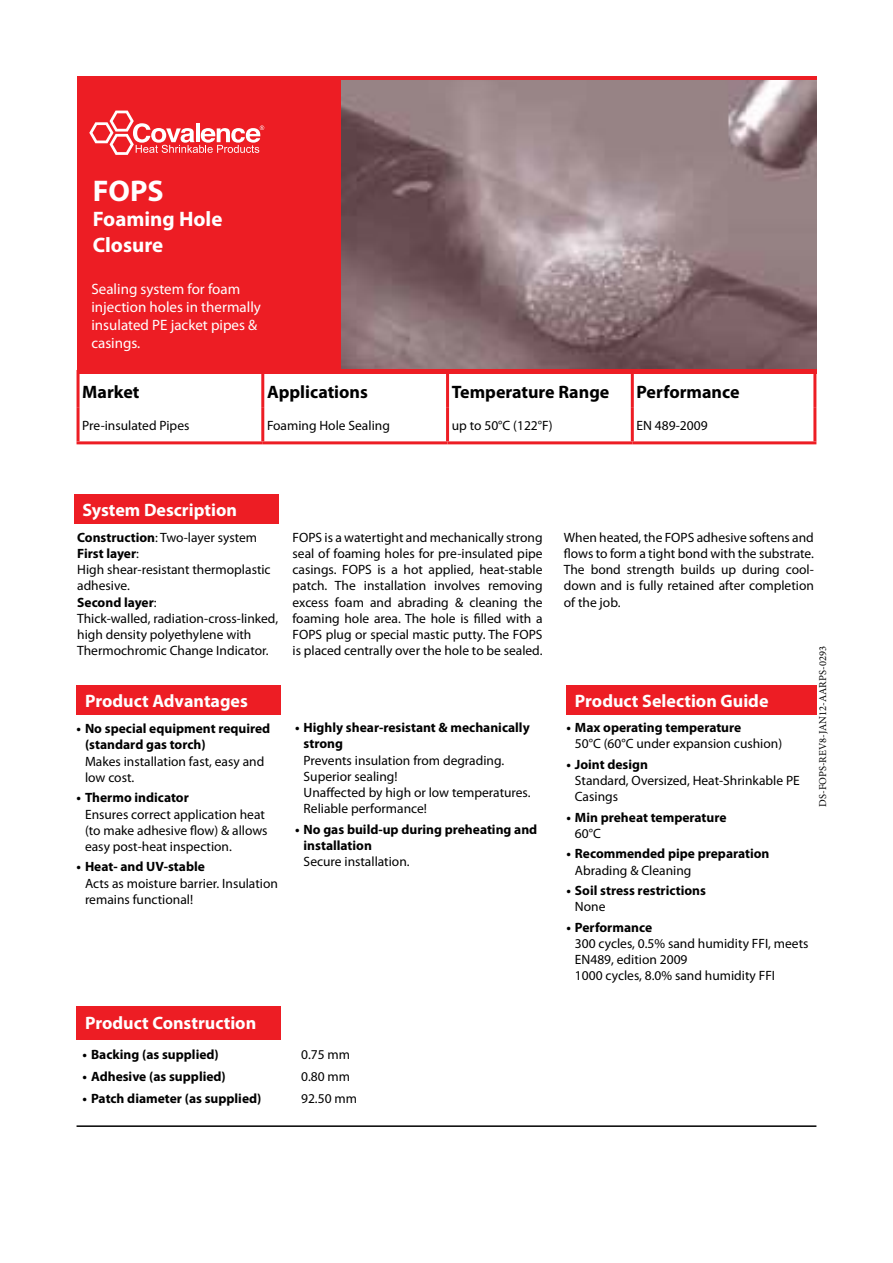
<style>
.page{position:relative;width:893px;height:1263px;background:#fff}
.page>*{position:absolute;margin:0;border:0;box-sizing:border-box;transform-origin:0 0}
.t1{font:700 30px "Myriad Pro";color:#fff}
.t2{font:700 21px/25.2px "Myriad Pro";color:#fff}
.t3{font:700 18px "Myriad Pro";color:#fff}
.t4{font:700 18px "Myriad Pro";color:#000}
.t5{font:15px/18px "Myriad Pro";color:#fff}
.t6{font:13.5px/16.2px "Myriad Pro";color:#000}
.t7{font:700 13.5px/16.2px "Myriad Pro";color:#000}
.t8{font:10.5px "Minion Pro";color:#000}
.s1{font-weight:700}
</style>
<div class="page">
<div style="left:77px;top:77px;width:739px;height:297px;background:#ed1d24"></div>
<svg style="left:89px;top:111px;width:175px;height:44px"></svg>
<hr style="left:77px;top:373px;width:3px;height:34px;background:#ed1d24">
<hr style="left:261px;top:373px;width:3px;height:34px;background:#ed1d24">
<hr style="left:446px;top:373px;width:3px;height:34px;background:#ed1d24">
<hr style="left:631px;top:373px;width:3px;height:34px;background:#ed1d24">
<hr style="left:813px;top:373px;width:3px;height:34px;background:#ed1d24">
<hr style="left:77px;top:407px;width:3px;height:34px;background:#ed1d24">
<hr style="left:77px;top:441px;width:186px;height:3px;background:#ed1d24">
<hr style="left:261px;top:407px;width:3px;height:34px;background:#ed1d24">
<hr style="left:446px;top:407px;width:3px;height:34px;background:#ed1d24">
<hr style="left:263px;top:441px;width:185px;height:3px;background:#ed1d24">
<hr style="left:448px;top:441px;width:184px;height:3px;background:#ed1d24">
<hr style="left:631px;top:407px;width:3px;height:34px;background:#ed1d24">
<hr style="left:813px;top:407px;width:3px;height:34px;background:#ed1d24">
<hr style="left:632px;top:441px;width:184px;height:3px;background:#ed1d24">
<img style="left:341px;top:81px;width:475px;height:288px">
<div style="left:74px;top:494px;width:204px;height:30px;background:#ed1d24"></div>
<div style="left:77px;top:685px;width:204px;height:30px;background:#ed1d24"></div>
<div style="left:566px;top:685px;width:250px;height:30px;background:#ed1d24"></div>
<div style="left:77px;top:1006px;width:204px;height:33px;background:#ed1d24"></div>
<hr style="left:77px;top:1125px;width:739px;height:2px;background:#000">
<h1 class="t1" style="left:93px;top:171px;width:72px">FOPS</h1>
<h2 class="t2" style="left:93px;top:206px;width:131px">Foaming Hole<br>Closure</h2>
<p class="t5" style="left:91px;top:280px;width:171px">Sealing system for foam injection holes in thermally insulated PE jacket pipes &amp; casings.</p>
<h3 class="t4" style="left:82px;top:380px;width:59px">Market</h3>
<h3 class="t4" style="left:267px;top:380px;width:102px">Applications</h3>
<h3 class="t4" style="left:452px;top:380px;width:159px">Temperature Range</h3>
<h3 class="t4" style="left:636px;top:380px;width:104px">Performance</h3>
<p class="t6" style="left:82px;top:417px;width:109px">Pre-insulated Pipes</p>
<p class="t6" style="left:267px;top:417px;width:124px">Foaming Hole Sealing</p>
<p class="t6" style="left:452px;top:417px;width:102px">up to 50°C (122°F)</p>
<p class="t6" style="left:637px;top:417px;width:73px">EN 489-2009</p>
<h3 class="t3" style="left:82px;top:498px;width:156px">System Description</h3>
<p class="t6" style="left:293px;top:529px;width:252px;text-align:justify">FOPS is a watertight and mechanically strong seal of foaming holes for pre-insulated pipe casings. FOPS is a hot applied, heat-stable patch. The installation involves removing excess foam and abrading &amp; cleaning the foaming hole area. The hole is filled with a FOPS plug or special mastic putty. The FOPS is placed centrally over the hole to be sealed.</p>
<p class="t6" style="left:564px;top:529px;width:252px;text-align:justify">When heated, the FOPS adhesive softens and flows to form a tight bond with the substrate.<br>The bond strength builds up during cool&shy;down and is fully retained after completion of the job.</p>
<p class="t6" style="left:77px;top:529px;width:203px"><span class="s1">Construction</span>: Two-layer system<br><span class="s1">First layer</span>:<br>High shear-resistant thermoplastic adhesive.<br><span class="s1">Second layer</span>:<br>Thick-walled, radiation-cross-linked, high density polyethylene with<br>Thermochromic Change Indicator.</p>
<p class="t8" style="left:816px;top:807px;width:162px;rotate:-90deg">DS-FOPS-REV8-JAN12-AARPS-0293</p>
<h3 class="t3" style="left:85px;top:689px;width:164px">Product Advantages</h3>
<h3 class="t3" style="left:575px;top:689px;width:195px">Product Selection Guide</h3>
<p class="t7" style="left:85px;top:720px;width:187px;text-indent:-9px">• No special equipment required (standard gas torch)</p>
<p class="t6" style="left:85px;top:753px;width:181px">Makes installation fast, easy and low cost.</p>
<p class="t7" style="left:77px;top:789px;width:114px">• Thermo indicator</p>
<p class="t6" style="left:85px;top:806px;width:184px">Ensures correct application heat (to make adhesive flow) &amp; allows easy post-heat inspection.</p>
<p class="t7" style="left:77px;top:858px;width:130px">• Heat- and UV-stable</p>
<p class="t6" style="left:85px;top:875px;width:194px">Acts as moisture barrier. Insulation remains functional!</p>
<p class="t7" style="left:304px;top:719px;width:228px;text-indent:-9px">• Highly shear-resistant &amp; mechanically strong</p>
<p class="t6" style="left:304px;top:752px;width:228px">Prevents insulation from degrading.<br>Superior sealing!<br>Unaffected by high or low temperatures.<br>Reliable performance!</p>
<p class="t7" style="left:304px;top:820px;width:235px;text-indent:-9px">• No gas build-up during preheating and installation</p>
<p class="t6" style="left:304px;top:853px;width:108px">Secure installation.</p>
<p class="t7" style="left:566px;top:719px;width:176px">• Max operating temperature</p>
<p class="t6" style="left:575px;top:735px;width:209px">50°C (60°C under expansion cushion)</p>
<p class="t7" style="left:566px;top:756px;width:83px">• Joint design</p>
<p class="t6" style="left:575px;top:772px;width:226px">Standard, Oversized, Heat-Shrinkable PE<br>Casings</p>
<p class="t7" style="left:566px;top:809px;width:162px">• Min preheat temperature</p>
<p class="t6" style="left:575px;top:825px;width:27px">60°C</p>
<p class="t7" style="left:566px;top:845px;width:205px">• Recommended pipe preparation</p>
<p class="t6" style="left:575px;top:862px;width:118px">Abrading &amp; Cleaning</p>
<p class="t7" style="left:566px;top:882px;width:141px">• Soil stress restrictions</p>
<p class="t6" style="left:575px;top:898px;width:32px">None</p>
<p class="t7" style="left:566px;top:918px;width:87px">• Performance</p>
<p class="t6" style="left:575px;top:935px;width:235px">300 cycles, 0.5% sand humidity FFI, meets<br>EN489, edition 2009<br>1000 cycles, 8.0% sand humidity FFI</p>
<h3 class="t3" style="left:85px;top:1011px;width:173px">Product Construction</h3>
<p class="t7" style="left:83px;top:1046px;width:138px">• Backing (as supplied)</p>
<p class="t6" style="left:301px;top:1046px;width:50px">0.75 mm</p>
<p class="t7" style="left:83px;top:1068px;width:145px">• Adhesive (as supplied)</p>
<p class="t6" style="left:301px;top:1068px;width:50px">0.80 mm</p>
<p class="t7" style="left:83px;top:1090px;width:180px">• Patch diameter (as supplied)</p>
<p class="t6" style="left:301px;top:1090px;width:57px">92.50 mm</p>
</div>
